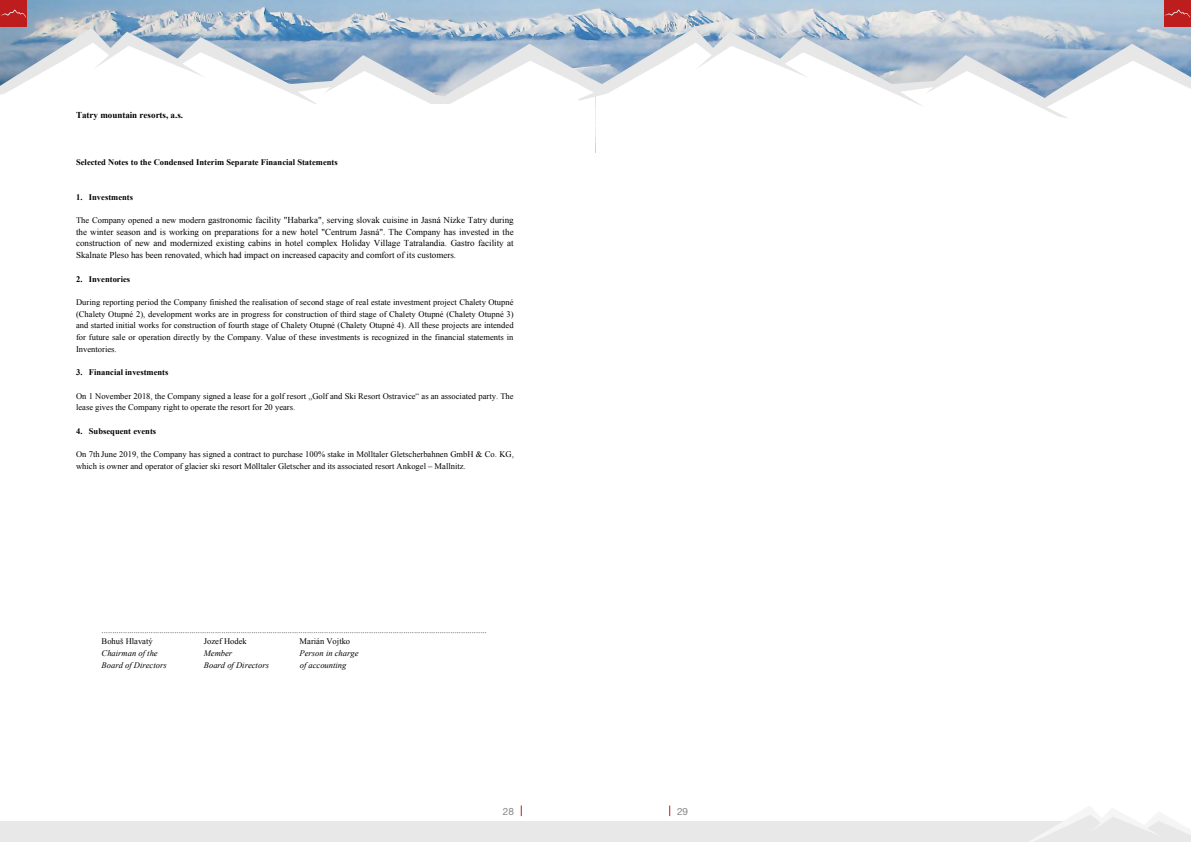
<style>
.page{position:relative;width:1191px;height:842px;background:#fff}
.page>*{position:absolute;margin:0;border:0;box-sizing:border-box;transform-origin:0 0}
.t1{font:10px "Helvetica Neue LT Pro";color:#878787}
.t2{font:9px/11.7px "Times New Roman";color:#000;text-align:justify}
.t3{font:700 9px "Times New Roman";color:#000}
.t4{font:8.5px/11.7px "Times New Roman";color:#000}
.t5{font:700 8.5px "Times New Roman";color:#000}
.t6{font:italic 8.5px "Times New Roman";color:#000}
.s1{font-size:8.5px}
</style>
<div class="page">
<img style="left:0;top:0;width:1191px;height:28px">
<svg style="left:0;top:28px;width:1191px;height:91px"></svg>
<div style="left:1163px;top:0;width:28px;height:27px;background:#bd1d1d"></div>
<svg style="left:1164px;top:10px;width:26px;height:8px"></svg>
<div style="left:0;top:0;width:27px;height:27px;background:#bd1d1d"></div>
<svg style="left:1px;top:10px;width:25px;height:8px"></svg>
<div style="left:0;top:821px;width:1069px;height:21px;background:#e8e8e8"></div>
<svg style="left:1030px;top:814px;width:161px;height:28px"></svg>
<div style="left:74px;top:104px;width:448px;height:685px;background:#fff"></div>
<p class="t3" style="left:76px;top:108px;width:109px">Tatry mountain resorts, a.s.</p>
<p class="t5" style="left:76px;top:156px;width:263px">Selected Notes to the Condensed Interim Separate Financial Statements</p>
<p class="t5" style="left:76px;top:191px;width:58px">1. Investments</p>
<p class="t2" style="left:76px;top:214px;width:439px"><span class="s1">The Company opened a new modern</span> gastronomic facility "Habarka", serving slovak cuisine in Jasná Nízke Tatry during the winter season and is working on preparations for a new hotel "Centrum Jasná". The Company has invested in the construction of new and modernized existing cabins in hotel complex Holiday Village Tatralandia. Gastro facility at Skalnate Pleso has been renovated, which had impact on increased capacity and comfort of its customers.</p>
<p class="t5" style="left:76px;top:273px;width:56px">2. Inventories</p>
<p class="t4" style="left:76px;top:296px;width:439px;text-align:justify">During reporting period the Company finished the realisation of second stage of real estate investment project Chalety Otupné (Chalety Otupné 2), development works are in progress for construction of third stage of Chalety Otupné (Chalety Otupné 3) and started initial works for construction of fourth stage of Chalety Otupné (Chalety Otupné 4). All these projects are intended for future sale or operation directly by the Company. Value of these investments is recognized in the financial statements in Inventories.</p>
<p class="t5" style="left:76px;top:366px;width:94px">3. Financial investments</p>
<p class="t4" style="left:76px;top:390px;width:439px">On 1 November 2018, the Company signed a lease for a golf resort „Golf and Ski Resort Ostravice“ as an associated party. The lease gives the Company right to operate the resort for 20 years.</p>
<p class="t5" style="left:76px;top:425px;width:82px">4. Subsequent events</p>
<p class="t4" style="left:76px;top:448px;width:439px">On 7th June 2019, the Company has signed a contract to purchase 100% stake in Mölltaler Gletscherbahnen GmbH &amp; Co. KG, which is owner and operator of glacier ski resort Mölltaler Gletscher and its associated resort Ankogel – Mallnitz.</p>
<p class="t4" style="left:102px;top:624px;width:387px">....................................................................................................................................................................................<br>Bohuš Hlavatý</p>
<p class="t4" style="left:204px;top:635px;width:44px">Jozef Hodek</p>
<p class="t4" style="left:300px;top:635px;width:52px">Marián Vojtko</p>
<p class="t6" style="left:102px;top:647px;width:58px">Chairman of the</p>
<p class="t6" style="left:204px;top:647px;width:30px">Member</p>
<p class="t6" style="left:300px;top:647px;width:60px">Person in charge</p>
<p class="t6" style="left:102px;top:659px;width:67px">Board of Directors</p>
<p class="t6" style="left:204px;top:659px;width:67px">Board of Directors</p>
<p class="t6" style="left:300px;top:659px;width:48px">of accounting</p>
<p class="t1" style="left:503px;top:805px;width:13px">28</p>
<p class="t1" style="left:677px;top:805px;width:13px">29</p>
</div>
